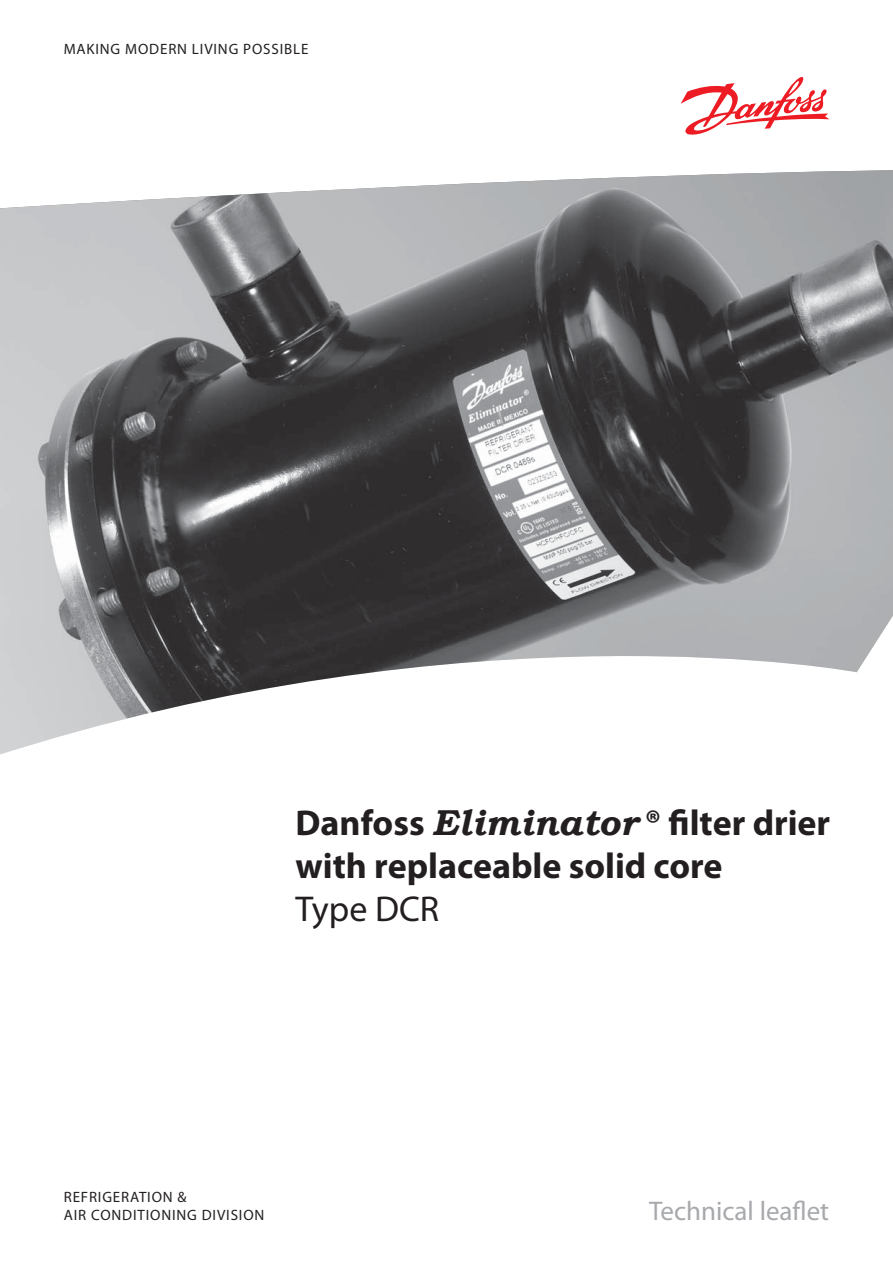
<style>
.page{position:relative;width:893px;height:1263px;background:#fff}
.page>*{position:absolute;margin:0;border:0;box-sizing:border-box;transform-origin:0 0}
.t1{font:700 36px/43.2px "Myriad Pro";color:#231f20}
.t2{font:36px "Myriad Pro";color:#231f20}
.t3{font:27px "Myriad Pro";color:#a7a9ac}
.t4{font:15px/18px "Myriad Pro";letter-spacing:.055em;color:#231f20}
.s1{font-family:"Bookman Old Style";font-style:italic}
</style>
<div class="page">
<img style="left:0;top:170px;width:893px;height:585px">
<svg style="left:681px;top:77px;width:148px;height:58px"></svg>
<p class="t4" style="left:64px;top:41px;width:246px">MAKING MODERN LIVING POSSIBLE</p>
<h1 class="t1" style="left:296px;top:805px;width:536px">Danfoss <span class="s1">Eliminator</span> ® filter drier with replaceable solid core</h1>
<h1 class="t2" style="left:296px;top:896px;width:145px">Type DCR</h1>
<p class="t4" style="left:64px;top:1189px;width:202px">REFRIGERATION &amp;<br>AIR CONDITIONING DIVISION</p>
<h2 class="t3" style="left:649px;top:1201px;width:182px">Technical leaflet</h2>
</div>
